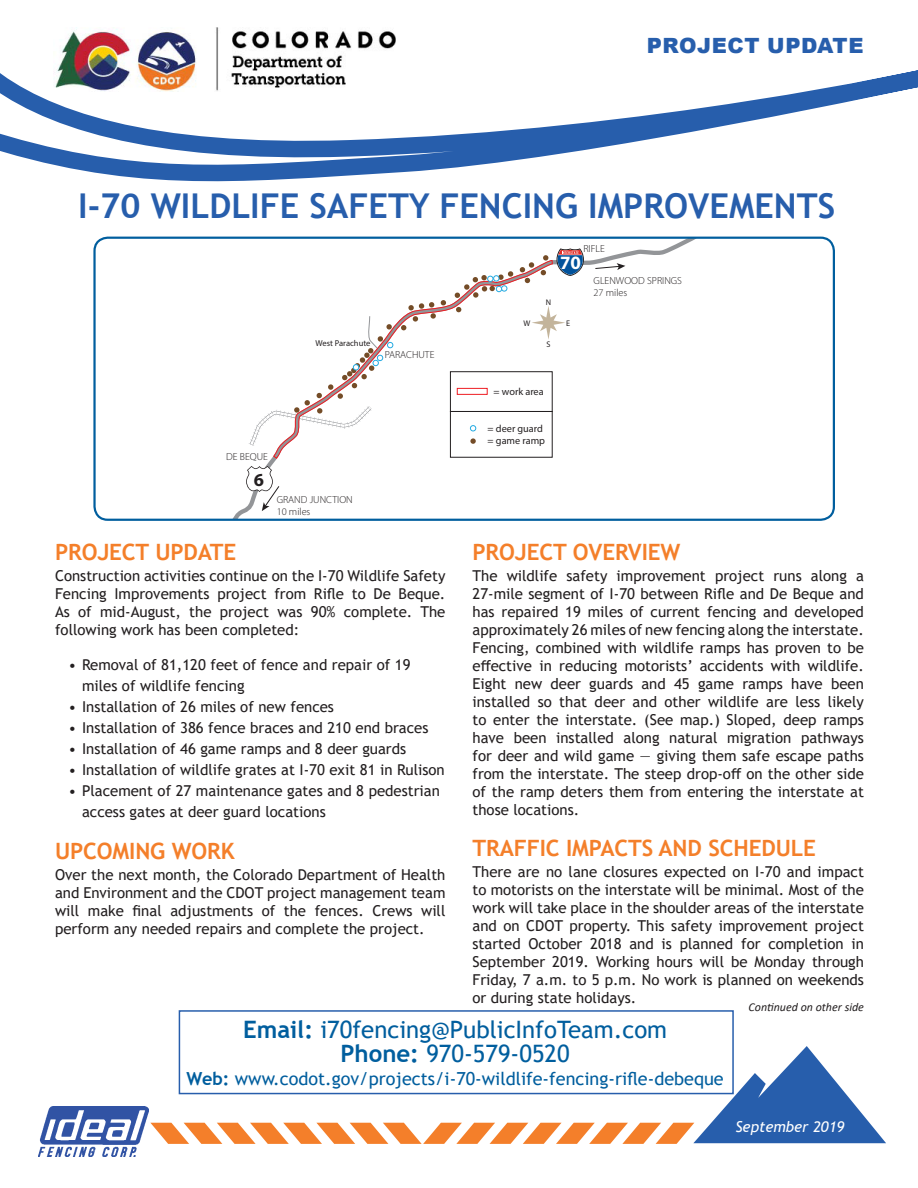
<style>
.page{position:relative;width:918px;height:1188px;background:#fff}
.page>*{position:absolute;margin:0;border:0;box-sizing:border-box;transform-origin:0 0}
.project_name_heading{font:700 34.2px "Trebuchet MS";color:#275eac}
.body_text{font:24px "Trebuchet MS";color:#005e9e}
.Heading_1{font:700 22.5px "Trebuchet MS";letter-spacing:-.005em;color:#f47f2a}
.Type_of_project_shee{font:900 21px "Arial";letter-spacing:.03em;color:#275eac}
.t1{font:700 18.9px "Myriad Pro";color:#fff}
.t2{font:700 18.45px "Myriad Pro";color:#231f20}
.body_text-2{font:18px "Trebuchet MS";color:#005e9e}
.body_text-3{font:15px/18px "Trebuchet MS";color:#231f20;text-align:justify}
.t3{font:italic 15px "Trebuchet MS";color:#fff}
.t4{font:italic 12px "Calibri";color:#231f20}
.t5{font:300 10.2px/12.3px "Myriad Pro";color:#231f20}
.t6{font:10.2px/12.3px "Myriad Pro";color:#231f20}
.t7{font:8.55px "Myriad Pro";color:#231f20}
.t8{font:8.1px "Myriad Pro";color:#231f20}
.s1{font-weight:700}
</style>
<div class="page">
<svg style="left:0;top:70px;width:918px;height:112px"></svg>
<svg style="left:150px;top:1046px;width:736px;height:98px"></svg>
<img style="left:38px;top:1106px;width:110px;height:51px">
<svg style="left:233px;top:240px;width:461px;height:278px"></svg>
<svg style="left:557px;top:249px;width:27px;height:27px"></svg>
<svg style="left:594px;top:263px;width:31px;height:7px"></svg>
<svg style="left:553px;top:306px;width:12px;height:34px"></svg>
<svg style="left:273px;top:260px;width:280px;height:199px"></svg>
<svg style="left:401px;top:300px;width:45px;height:30px"></svg>
<svg style="left:456px;top:307px;width:5px;height:5px"></svg>
<svg style="left:541px;top:270px;width:5px;height:5px"></svg>
<svg style="left:543px;top:255px;width:5px;height:6px"></svg>
<svg style="left:470px;top:438px;width:6px;height:6px"></svg>
<svg style="left:470px;top:425px;width:6px;height:6px"></svg>
<svg style="left:454px;top:262px;width:81px;height:36px"></svg>
<svg style="left:245px;top:315px;width:148px;height:136px"></svg>
<div style="left:450px;top:411px;width:103px;height:47px;border:1px solid #231f20"></div>
<svg style="left:246px;top:466px;width:34px;height:45px"></svg>
<div style="left:93px;top:237px;width:742px;height:284px;border:2px solid #005e9e;border-radius:13px"></div>
<img style="left:54px;top:27px;width:341px;height:64px">
<div style="left:179px;top:1010px;width:555px;height:84px;border:2px solid #275eac"></div>
<p class="Type_of_project_shee" style="left:647px;top:30px;width:218px">PROJECT UPDATE</p>
<p class="project_name_heading" style="left:78px;top:185px;width:758px">I-70 WILDLIFE SAFETY FENCING IMPROVEMENTS</p>
<p class="t5" style="left:583px;top:243px;width:23px">RIFLE</p>
<p class="t7" style="left:316px;top:338px;width:56px">West Parachute</p>
<p class="t5" style="left:385px;top:349px;width:51px">PARACHUTE</p>
<p class="t5" style="left:226px;top:450px;width:43px">DE BEQUE</p>
<p class="t2" style="left:254px;top:468px;width:12px">6</p>
<p class="t5" style="left:277px;top:494px;width:78px">GRAND JUNCTION<br>10 miles</p>
<p class="Heading_1" style="left:55px;top:538px;width:183px">PROJECT UPDATE</p>
<p class="body_text-3" style="left:55px;top:566px;width:392px">Construction activities continue on the I-70 Wildlife Safety Fencing Improvements project from Rifle to De Beque.<br>As of mid-August, the project was 90% complete. The following work has been completed:</p>
<p class="body_text-3" style="left:82px;top:654px;width:330px;line-height:21px;text-indent:-14px">• Removal of 81,120 feet of fence and repair of 19 miles of wildlife fencing</p>
<p class="body_text-3" style="left:69px;top:698px;width:267px">• Installation of 26 miles of new fences</p>
<p class="body_text-3" style="left:69px;top:719px;width:361px">• Installation of 386 fence braces and 210 end braces</p>
<p class="body_text-3" style="left:69px;top:740px;width:339px">• Installation of 46 game ramps and 8 deer guards</p>
<p class="body_text-3" style="left:69px;top:761px;width:378px">• Installation of wildlife grates at I-70 exit 81 in Rulison</p>
<p class="body_text-3" style="left:82px;top:780px;width:359px;line-height:21px;text-indent:-14px">• Placement of 27 maintenance gates and 8 pedestrian access gates at deer guard locations</p>
<p class="Heading_1" style="left:55px;top:837px;width:181px">UPCOMING WORK</p>
<p class="body_text-3" style="left:55px;top:865px;width:392px">Over the next month, the Colorado Department of Health and Environment and the CDOT project management team will make final adjustments of the fences. Crews will perform any needed repairs and complete the project.</p>
<p class="t1" style="left:560px;top:251px;width:22px">70</p>
<p class="t8" style="left:546px;top:297px;width:7px">N</p>
<p class="t8" style="left:546px;top:339px;width:6px">S</p>
<p class="t8" style="left:524px;top:318px;width:8px">W</p>
<p class="t8" style="left:566px;top:318px;width:6px">E</p>
<p class="t5" style="left:594px;top:274px;width:90px">GLENWOOD SPRINGS<br>27 miles</p>
<p class="t6" style="left:494px;top:385px;width:52px">= work area</p>
<p class="t6" style="left:488px;top:422px;width:59px">= deer guard = game ramp</p>
<p class="Heading_1" style="left:472px;top:538px;width:209px">PROJECT OVERVIEW</p>
<p class="body_text-3" style="left:472px;top:566px;width:393px">The wildlife safety improvement project runs along a 27-mile segment of I-70 between Rifle and De Beque and has repaired 19 miles of current fencing and developed approximately 26 miles of new fencing along the interstate.<br>Fencing, combined with wildlife ramps has proven to be effective in reducing motorists’ accidents with wildlife.<br>Eight new deer guards and 45 game ramps have been installed so that deer and other wildlife are less likely to enter the interstate. (See map.) Sloped, deep ramps have been installed along natural migration pathways for deer and wild game — giving them safe escape paths from the interstate. The steep drop-off on the other side of the ramp deters them from entering the interstate at those locations.</p>
<p class="Heading_1" style="left:472px;top:834px;width:345px">TRAFFIC IMPACTS AND SCHEDULE</p>
<p class="body_text-3" style="left:472px;top:863px;width:393px">There are no lane closures expected on I-70 and impact to motorists on the interstate will be minimal. Most of the work will take place in the shoulder areas of the interstate and on CDOT property. This safety improvement project started October 2018 and is planned for completion in September 2019. Working hours will be Monday through Friday, 7 a.m. to 5 p.m. No work is planned on weekends or during state holidays.</p>
<p class="t4" style="left:749px;top:999px;width:117px">Continued on other side</p>
<p class="body_text" style="left:243px;top:1014px;width:426px"><span class="s1">Email:</span> i70fencing@PublicInfoTeam.com</p>
<p class="body_text" style="left:340px;top:1038px;width:231px"><span class="s1">Phone:</span> 970-579-0520</p>
<p class="body_text-2" style="left:186px;top:1068px;width:539px"><span class="s1">Web:</span> www.codot.gov/projects/i-70-wildlife-fencing-rifle-debeque</p>
<p class="t3" style="left:735px;top:1117px;width:111px">September 2019</p>
</div>
